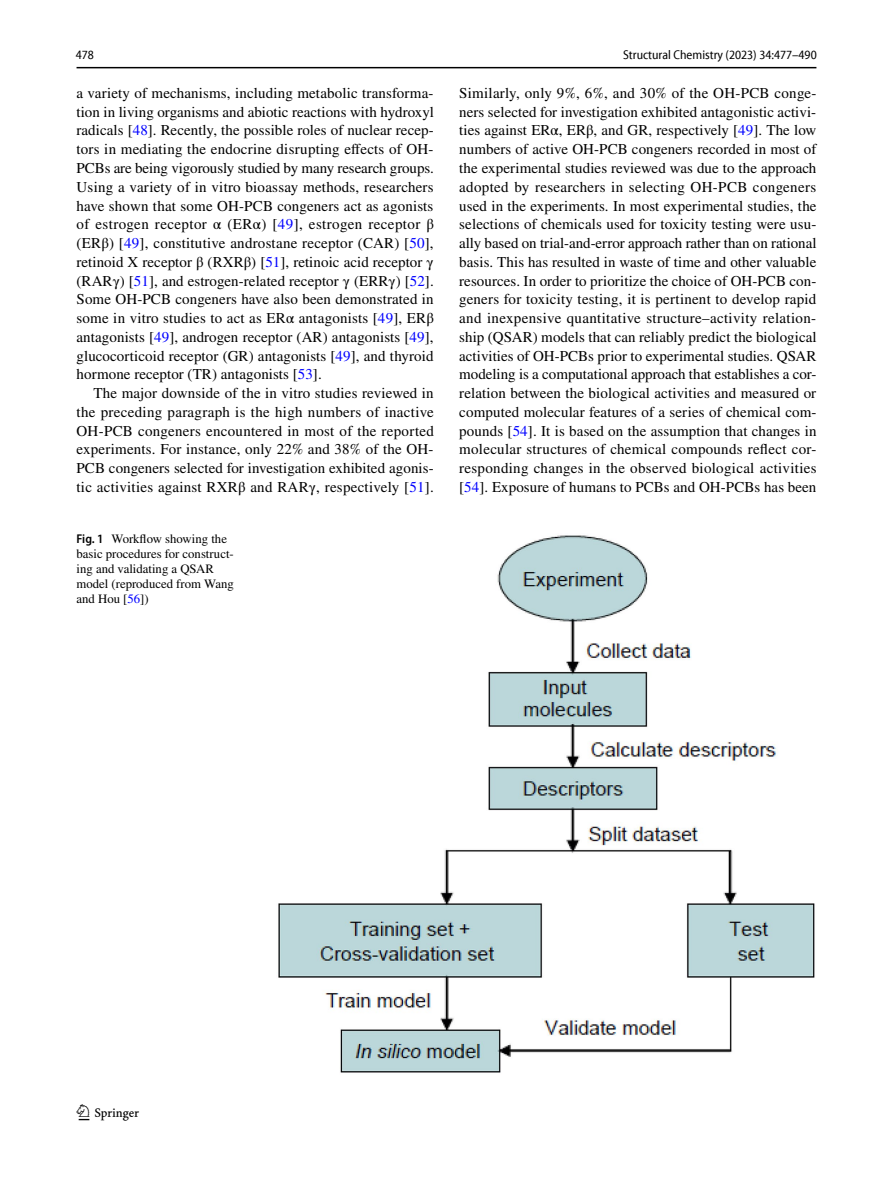
<style>
.page{position:relative;width:893px;height:1187px;background:#fff}
.page>*{position:absolute;margin:0;border:0;box-sizing:border-box;transform-origin:0 0}
.t1{font:22.5px "Springnew Regular 2";color:#000}
.t2{font:15px/18.8px "STIX";letter-spacing:.005em;color:#000;text-align:justify}
.t3{font:12.75px/15px "STIX";color:#000}
.t4{font:semi-condensed 12.75px "Myriad Pro Unic";color:#000}
.s1{color:#00f}
.s2{font-family:"Myriad Pro";font-weight:600;font-stretch:semi-condensed}
</style>
<div class="page">
<hr style="left:77px;top:67px;width:739px;height:1px;background:#000">
<img style="left:278px;top:535px;width:537px;height:538px">
<p class="t4" style="left:76px;top:50px;width:20px">478</p>
<p class="t4" style="left:623px;top:50px;width:195px">Structural Chemistry (2023) 34:477–490</p>
<p class="t2" style="left:77px;top:84px;width:359px">a variety of mechanisms, including metabolic transforma&shy;tion in living organisms and abiotic reactions with hydroxyl radicals [<span class="s1">48</span>]. Recently, the possible roles of nuclear recep&shy;tors in mediating the endocrine disrupting effects of OH-PCBs are being vigorously studied by many research groups.<br>Using a variety of in vitro bioassay methods, researchers have shown that some OH-PCB congeners act as agonists of estrogen receptor α (ERα) [<span class="s1">49</span>], estrogen receptor β (ERβ) [<span class="s1">49</span>], constitutive androstane receptor (CAR) [<span class="s1">50</span>], retinoid X receptor β (RXRβ) [<span class="s1">51</span>], retinoic acid receptor γ (RARγ) [<span class="s1">51</span>], and estrogen-related receptor γ (ERRγ) [<span class="s1">52</span>].<br>Some OH-PCB congeners have also been demonstrated in some in vitro studies to act as ERα antagonists [<span class="s1">49</span>], ERβ antagonists [<span class="s1">49</span>], androgen receptor (AR) antagonists [<span class="s1">49</span>], glucocorticoid receptor (GR) antagonists [<span class="s1">49</span>], and thyroid hormone receptor (TR) antagonists [<span class="s1">53</span>].</p>
<p class="t2" style="left:77px;top:384px;width:359px;text-indent:17px">The major downside of the in vitro studies reviewed in the preceding paragraph is the high numbers of inactive OH-PCB congeners encountered in most of the reported experiments. For instance, only 22% and 38% of the OH-PCB congeners selected for investigation exhibited agonis&shy;tic activities against RXRβ and RARγ, respectively [<span class="s1">51</span>].</p>
<p class="t3" style="left:77px;top:532px;width:159px"><span class="s2">Fig. 1</span> Workflow showing the basic procedures for construct&shy;ing and validating a QSAR model (reproduced from Wang and Hou [<span class="s1">56</span>])</p>
<p class="t2" style="left:459px;top:84px;width:359px">Similarly, only 9%, 6%, and 30% of the OH-PCB conge&shy;ners selected for investigation exhibited antagonistic activi&shy;ties against ERα, ERβ, and GR, respectively [<span class="s1">49</span>]. The low numbers of active OH-PCB congeners recorded in most of the experimental studies reviewed was due to the approach adopted by researchers in selecting OH-PCB congeners used in the experiments. In most experimental studies, the selections of chemicals used for toxicity testing were usu&shy;ally based on trial-and-error approach rather than on rational basis. This has resulted in waste of time and other valuable resources. In order to prioritize the choice of OH-PCB con&shy;geners for toxicity testing, it is pertinent to develop rapid and inexpensive quantitative structure–activity relation&shy;ship (QSAR) models that can reliably predict the biological activities of OH-PCBs prior to experimental studies. QSAR modeling is a computational approach that establishes a cor&shy;relation between the biological activities and measured or computed molecular features of a series of chemical com&shy;pounds [<span class="s1">54</span>]. It is based on the assumption that changes in molecular structures of chemical compounds reflect cor&shy;responding changes in the observed biological activities [<span class="s1">54</span>]. Exposure of humans to PCBs and OH-PCBs has been</p>
<h1 class="t1" style="left:79px;top:1104px;width:62px">1 3</h1>
</div>
